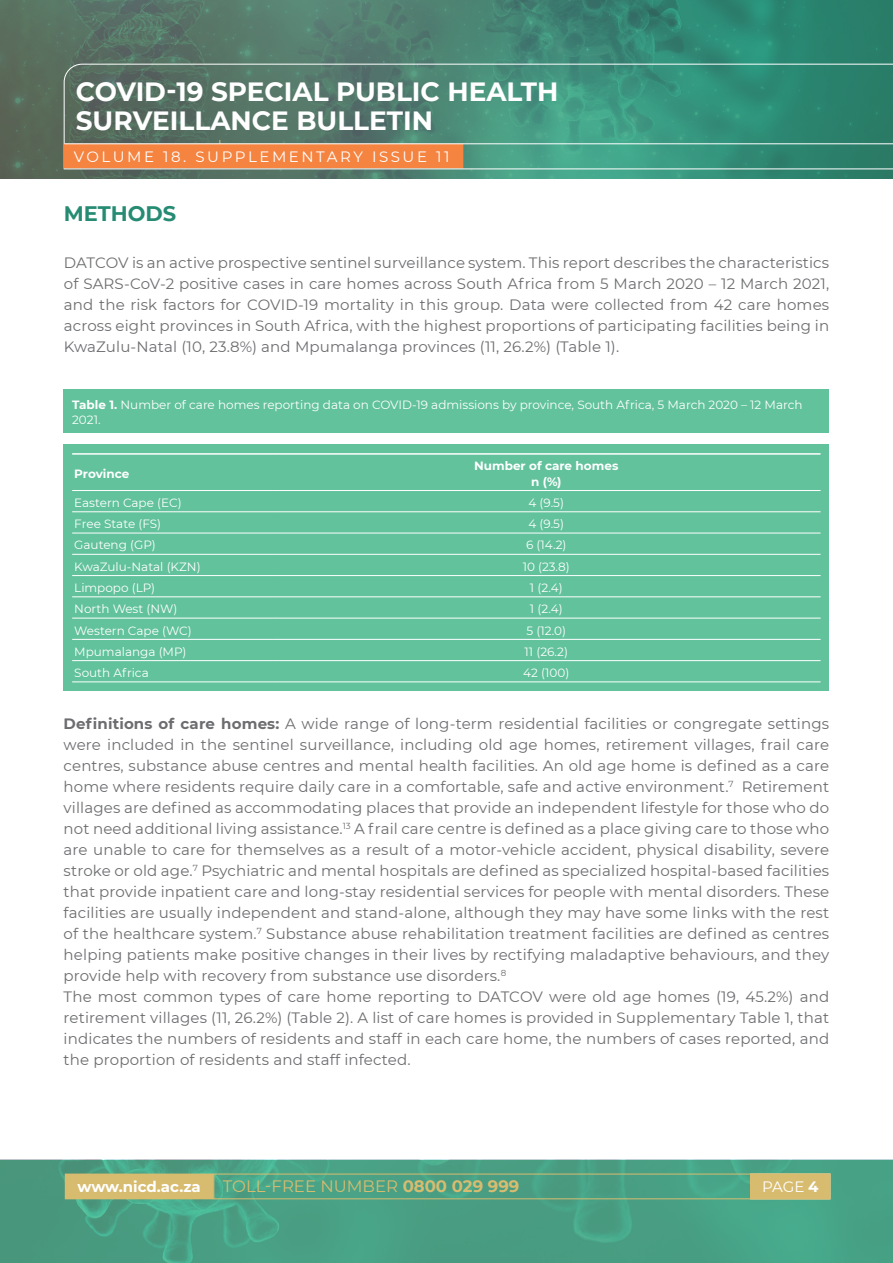
<style>
.page{position:relative;width:893px;height:1263px;background:#fff}
.page>*{position:absolute;margin:0;border:0;box-sizing:border-box;transform-origin:0 0}
.t1{font:700 26.4px/29.1px "Montserrat";color:#fff}
.t2{font:700 21px "Montserrat";color:#258b72}
.t3{font:16.5px "Montserrat";color:#d7bc70}
.t4{font:15px/21px "Montserrat";letter-spacing:.01em;color:#6c6d70;text-align:justify}
.t5{font:15px "Montserrat";letter-spacing:.17em;color:#fff}
.t6{font:700 15px "Montserrat";color:#fff}
.t7{font:12px/15px "Montserrat";color:#fff}
.t8{font:700 12px "Montserrat";color:#fff}
.s1{font-weight:700}
</style>
<div class="page">
<svg style="left:0;top:0;width:893px;height:179px;background:#487d6c"></svg>
<svg style="left:63px;top:63px;width:830px;height:107px;background:#488875"></svg>
<svg style="left:0;top:1160px;width:893px;height:103px;background:#49a083"></svg>
<div style="left:65px;top:144px;width:398px;height:24px;background:#f58441"></div>
<div style="left:64px;top:144px;width:399px;height:24px;border:1px solid #f58441"></div>
<hr style="left:64px;top:169px;width:829px;height:1px;background:#fff">
<hr style="left:64px;top:143px;width:829px;height:1px;background:#fff">
<div style="left:213px;top:1174px;width:617px;height:25px;border:1px solid #d7bc70"></div>
<div style="left:751px;top:1174px;width:79px;height:25px;background:#d7bc70"></div>
<div style="left:65px;top:1174px;width:148px;height:25px;background:#d7bc70"></div>
<div style="left:64px;top:389px;width:765px;height:44px;background:#61c29c"></div>
<div style="left:64px;top:445px;width:765px;height:246px;background:#61c29c"></div>
<hr style="left:72px;top:490px;width:200px;height:1px;background:#fff">
<hr style="left:272px;top:490px;width:549px;height:1px;background:#fff">
<hr style="left:72px;top:511px;width:200px;height:1px;background:#fff">
<hr style="left:272px;top:511px;width:549px;height:1px;background:#fff">
<hr style="left:72px;top:533px;width:200px;height:1px;background:#fff">
<hr style="left:272px;top:533px;width:549px;height:1px;background:#fff">
<hr style="left:72px;top:554px;width:200px;height:1px;background:#fff">
<hr style="left:272px;top:554px;width:549px;height:1px;background:#fff">
<hr style="left:72px;top:575px;width:200px;height:1px;background:#fff">
<hr style="left:272px;top:575px;width:549px;height:1px;background:#fff">
<hr style="left:72px;top:596px;width:200px;height:1px;background:#fff">
<hr style="left:272px;top:596px;width:549px;height:1px;background:#fff">
<hr style="left:72px;top:618px;width:200px;height:1px;background:#fff">
<hr style="left:272px;top:618px;width:549px;height:1px;background:#fff">
<hr style="left:72px;top:639px;width:200px;height:1px;background:#fff">
<hr style="left:272px;top:639px;width:549px;height:1px;background:#fff">
<hr style="left:72px;top:660px;width:200px;height:1px;background:#fff">
<hr style="left:272px;top:660px;width:549px;height:1px;background:#fff">
<hr style="left:72px;top:681px;width:200px;height:1px;background:#fff">
<hr style="left:272px;top:681px;width:549px;height:1px;background:#fff">
<hr style="left:72px;top:453px;width:200px;height:2px;background:#fff">
<hr style="left:272px;top:453px;width:549px;height:2px;background:#fff">
<h1 class="t1" style="left:76px;top:76px;width:484px">COVID-19 SPECIAL PUBLIC HEALTH<br>SURVEILLANCE BULLETIN</h1>
<p class="t5" style="left:74px;top:146px;width:377px">VOLUME 18. SUPPLEMENTARY ISSUE 11</p>
<p class="t2" style="left:64px;top:198px;width:114px">METHODS</p>
<p class="t4" style="left:64px;top:251px;width:767px">DATCOV is an active prospective sentinel surveillance system. This report describes the characteristics of SARS-CoV-2 positive cases in care homes across South Africa from 5 March 2020 – 12 March 2021, and the risk factors for COVID-19 mortality in this group. Data were collected from 42 care homes across eight provinces in South Africa, with the highest proportions of participating facilities being in KwaZulu-Natal (10, 23.8%) and Mpumalanga provinces (11, 26.2%) (Table 1).</p>
<p class="t7" style="left:72px;top:397px;width:732px"><span class="s1">Table 1.</span> Number of care homes reporting data on COVID-19 admissions by province, South Africa, 5 March 2020 – 12 March<br>2021.</p>
<p class="t8" style="left:74px;top:465px;width:57px">Province</p>
<p class="t8" style="left:474px;top:457px;width:146px">Number of care homes</p>
<p class="t8" style="left:531px;top:473px;width:32px">n (%)</p>
<p class="t7" style="left:74px;top:495px;width:109px">Eastern Cape (EC)</p>
<p class="t7" style="left:529px;top:495px;width:37px">4 (9.5)</p>
<p class="t7" style="left:74px;top:516px;width:88px">Free State (FS)</p>
<p class="t7" style="left:529px;top:516px;width:37px">4 (9.5)</p>
<p class="t7" style="left:74px;top:537px;width:83px">Gauteng (GP)</p>
<p class="t7" style="left:526px;top:537px;width:42px">6 (14.2)</p>
<p class="t7" style="left:74px;top:558px;width:128px">KwaZulu-Natal (KZN)</p>
<p class="t7" style="left:523px;top:558px;width:49px">10 (23.8)</p>
<p class="t7" style="left:74px;top:580px;width:82px">Limpopo (LP)</p>
<p class="t7" style="left:530px;top:580px;width:34px">1 (2.4)</p>
<p class="t7" style="left:74px;top:601px;width:105px">North West (NW)</p>
<p class="t7" style="left:530px;top:601px;width:34px">1 (2.4)</p>
<p class="t7" style="left:74px;top:622px;width:119px">Western Cape (WC)</p>
<p class="t7" style="left:526px;top:622px;width:41px">5 (12.0)</p>
<p class="t7" style="left:74px;top:644px;width:114px">Mpumalanga (MP)</p>
<p class="t7" style="left:525px;top:644px;width:45px">11 (26.2)</p>
<p class="t7" style="left:74px;top:665px;width:76px">South Africa</p>
<p class="t7" style="left:523px;top:665px;width:48px">42 (100)</p>
<p class="t4" style="left:64px;top:712px;width:767px"><span class="s1">Definitions of care homes:</span> A wide range of long-term residential facilities or congregate settings were included in the sentinel surveillance, including old age homes, retirement villages, frail care centres, substance abuse centres and mental health facilities. An old age home is defined as a care home where residents require daily care in a comfortable, safe and active environment.<sup>7</sup> Retirement villages are defined as accommodating places that provide an independent lifestyle for those who do not need additional living assistance.<sup>13</sup> A frail care centre is defined as a place giving care to those who are unable to care for themselves as a result of a motor-vehicle accident, physical disability, severe stroke or old age.<sup>7</sup> Psychiatric and mental hospitals are defined as specialized hospital-based facilities that provide inpatient care and long-stay residential services for people with mental disorders. These facilities are usually independent and stand-alone, although they may have some links with the rest of the healthcare system.<sup>7</sup> Substance abuse rehabilitation treatment facilities are defined as centres helping patients make positive changes in their lives by rectifying maladaptive behaviours, and they provide help with recovery from substance use disorders.<sup>8</sup></p>
<p class="t4" style="left:64px;top:985px;width:767px">The most common types of care home reporting to DATCOV were old age homes (19, 45.2%) and retirement villages (11, 26.2%) (Table 2). A list of care homes is provided in Supplementary Table 1, that indicates the numbers of residents and staff in each care home, the numbers of cases reported, and the proportion of residents and staff infected.</p>
<p class="t6" style="left:78px;top:1176px;width:125px">www.nicd.ac.za</p>
<p class="t3" style="left:223px;top:1175px;width:298px">TOLL-FREE NUMBER <span class="s1">0800 029 999</span></p>
<p class="t5" style="left:762px;top:1176px;width:58px">PAGE <span class="s1">4</span></p>
</div>
